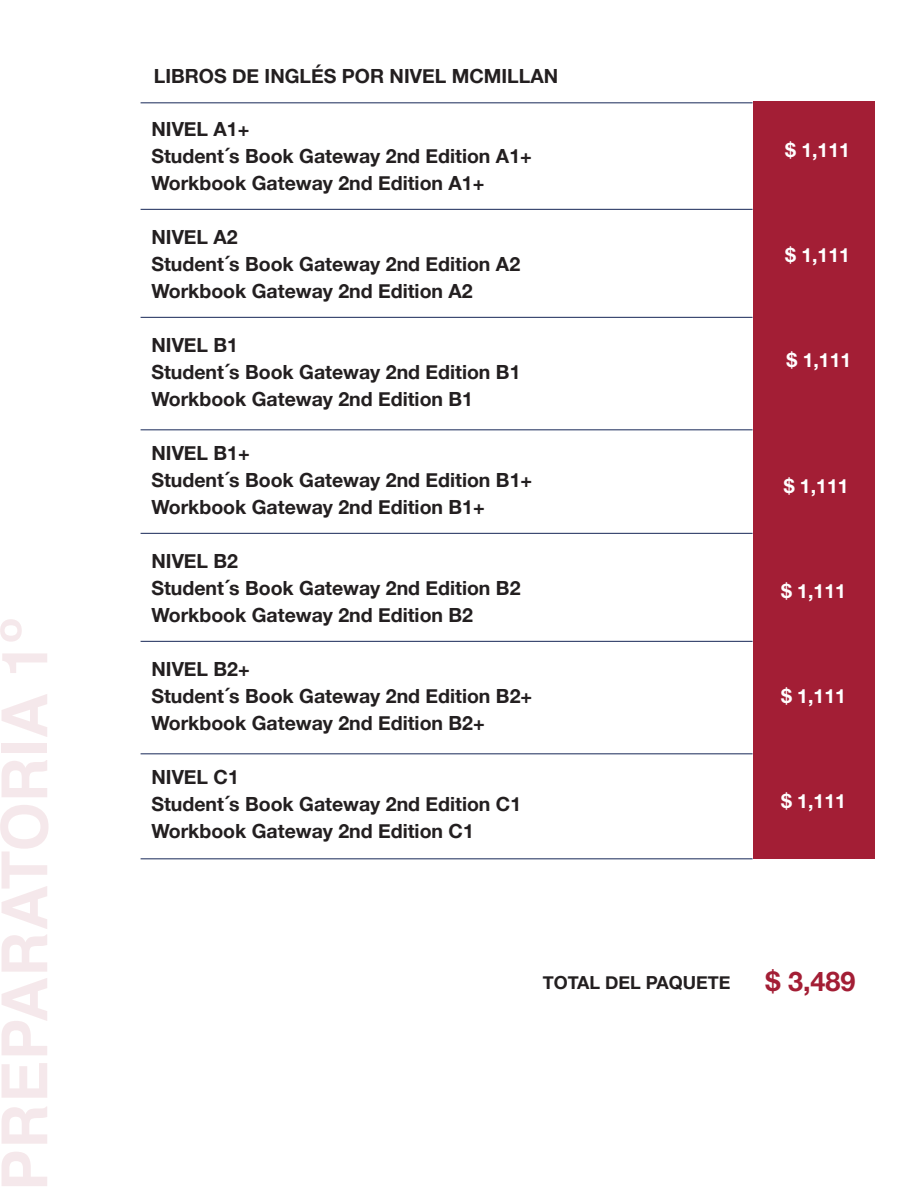
<style>
.page{position:relative;width:918px;height:1188px;background:#fff}
.page>*{position:absolute;margin:0;border:0;box-sizing:border-box;transform-origin:0 0}
.t1{font:700 27px "Helvetica Neue";color:#a31e35}
.t2{font:700 19.5px/27px "Helvetica Neue";color:#231f20}
.t3{font:700 19.5px "Helvetica Neue";color:#fff}
.t4{font:700 18px "Helvetica Neue";color:#231f20}
</style>
<div class="page">
<svg style="left:1px;top:1152px;width:46px;height:34px"></svg>
<svg style="left:1px;top:1106px;width:46px;height:38px"></svg>
<svg style="left:1px;top:1063px;width:46px;height:35px"></svg>
<svg style="left:1px;top:978px;width:46px;height:77px"></svg>
<svg style="left:0;top:805px;width:49px;height:167px"></svg>
<svg style="left:1px;top:760px;width:46px;height:37px"></svg>
<div style="left:1px;top:743px;width:46px;height:9px;background:#f5e8eb"></div>
<svg style="left:1px;top:694px;width:46px;height:43px"></svg>
<svg style="left:2px;top:653px;width:45px;height:20px"></svg>
<svg style="left:0;top:619px;width:22px;height:23px"></svg>
<hr style="left:141px;top:103px;width:612px;height:1px;background:#172757">
<hr style="left:141px;top:859px;width:612px;height:1px;background:#172757">
<hr style="left:141px;top:754px;width:612px;height:1px;background:#172757">
<hr style="left:141px;top:641px;width:612px;height:1px;background:#172757">
<hr style="left:141px;top:533px;width:612px;height:1px;background:#172757">
<hr style="left:141px;top:430px;width:612px;height:1px;background:#172757">
<hr style="left:141px;top:317px;width:612px;height:1px;background:#172757">
<hr style="left:141px;top:209px;width:612px;height:1px;background:#172757">
<div style="left:753px;top:101px;width:121px;height:758px;background:#a31e35"></div>
<p class="t2" style="left:154px;top:63px;width:406px">LIBROS DE INGLÉS POR NIVEL MCMILLAN</p>
<p class="t2" style="left:151px;top:116px;width:382px">NIVEL A1+<br>Student´s Book Gateway 2nd Edition A1+<br>Workbook Gateway 2nd Edition A1+</p>
<p class="t2" style="left:151px;top:224px;width:370px">NIVEL A2<br>Student´s Book Gateway 2nd Edition A2<br>Workbook Gateway 2nd Edition A2</p>
<p class="t2" style="left:151px;top:332px;width:371px">NIVEL B1<br>Student´s Book Gateway 2nd Edition B1<br>Workbook Gateway 2nd Edition B1</p>
<p class="t2" style="left:151px;top:440px;width:382px">NIVEL B1+<br>Student´s Book Gateway 2nd Edition B1+<br>Workbook Gateway 2nd Edition B1+</p>
<p class="t2" style="left:151px;top:548px;width:371px">NIVEL B2<br>Student´s Book Gateway 2nd Edition B2<br>Workbook Gateway 2nd Edition B2</p>
<p class="t2" style="left:151px;top:656px;width:382px">NIVEL B2+<br>Student´s Book Gateway 2nd Edition B2+<br>Workbook Gateway 2nd Edition B2+</p>
<p class="t2" style="left:151px;top:764px;width:371px">NIVEL C1<br>Student´s Book Gateway 2nd Edition C1<br>Workbook Gateway 2nd Edition C1</p>
<p class="t3" style="left:785px;top:135px;width:67px">$ 1,111</p>
<p class="t3" style="left:785px;top:240px;width:67px">$ 1,111</p>
<p class="t3" style="left:786px;top:345px;width:67px">$ 1,111</p>
<p class="t3" style="left:784px;top:471px;width:67px">$ 1,111</p>
<p class="t3" style="left:781px;top:576px;width:67px">$ 1,111</p>
<p class="t3" style="left:781px;top:681px;width:67px">$ 1,111</p>
<p class="t3" style="left:781px;top:786px;width:67px">$ 1,111</p>
<p class="t4" style="left:543px;top:968px;width:189px">TOTAL DEL PAQUETE</p>
<h1 class="t1" style="left:766px;top:960px;width:92px">$ 3,489</h1>
</div>
